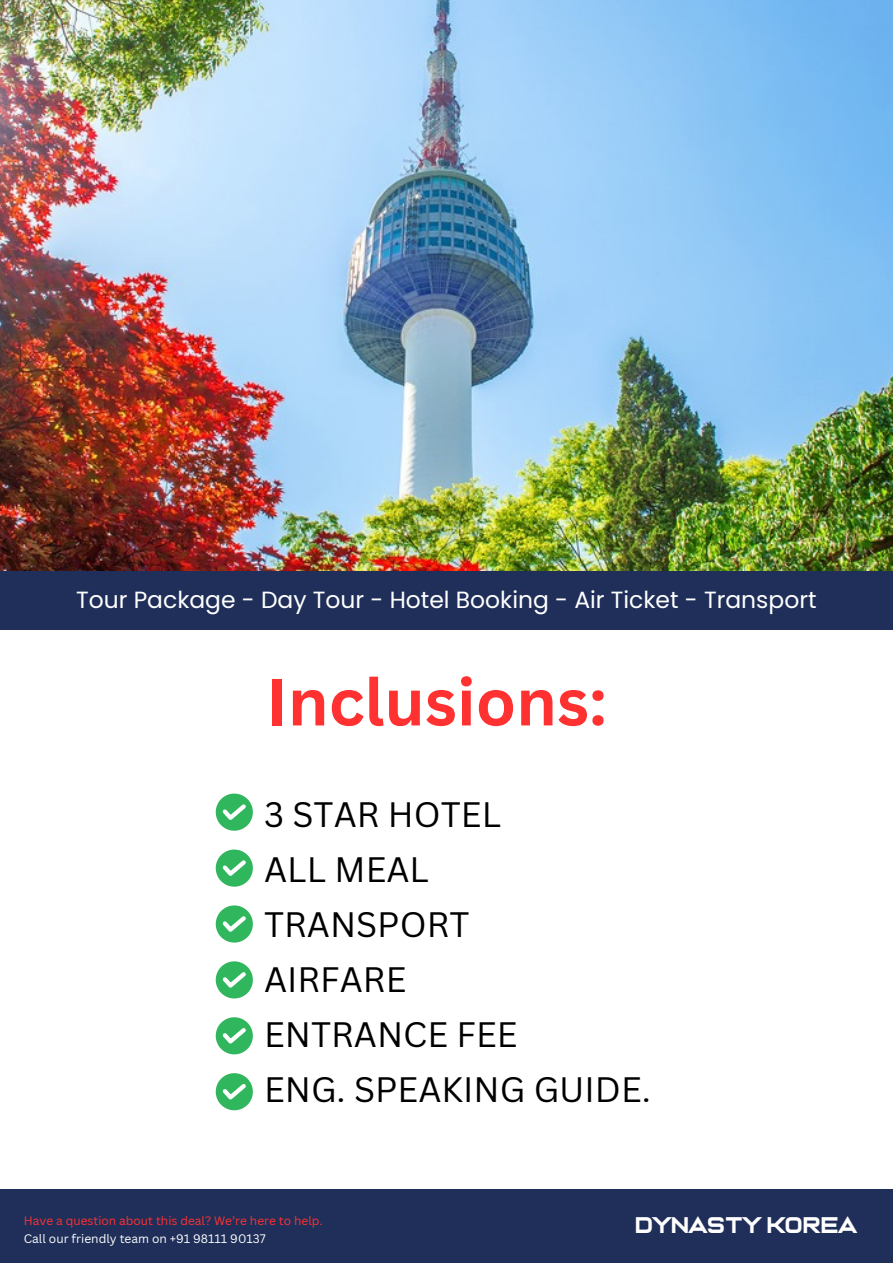
<style>
.page{position:relative;width:893px;height:1264px;background:#fff}
.page>*{position:absolute;margin:0;border:0;box-sizing:border-box;transform-origin:0 0}
.t1{font:700 64.65px "Canva Sans";color:#ff3131}
.t2{font:34.35px/55.1px "Canva Sans";color:#000}
.t3{font:23.4px "Poppins";color:#fff}
.t4{font:23.1px "Casanova Scotia";color:#fff}
.t5{font:12px "Canva Sans";color:#ff3131}
.t6{font:12px "Canva Sans";color:#fff}
</style>
<div class="page">
<img style="left:0;top:0;width:892px;height:571px">
<svg style="left:216px;top:793px;width:37px;height:37px"></svg>
<svg style="left:216px;top:849px;width:37px;height:37px"></svg>
<svg style="left:216px;top:905px;width:37px;height:37px"></svg>
<svg style="left:216px;top:961px;width:37px;height:37px"></svg>
<svg style="left:216px;top:1017px;width:37px;height:37px"></svg>
<svg style="left:216px;top:1073px;width:37px;height:37px"></svg>
<div style="left:0;top:571px;width:892px;height:59px;background:#202f59"></div>
<div style="left:0;top:1189px;width:892px;height:73px;background:#202f59"></div>
<p class="t3" style="left:76px;top:586px;width:742px">Tour Package - Day Tour - Hotel Booking - Air Ticket - Transport</p>
<h1 class="t1" style="left:267px;top:663px;width:341px">Inclusions:</h1>
<p class="t2" style="left:264px;top:787px;width:388px">3 STAR HOTEL<br>ALL MEAL<br>TRANSPORT<br>AIRFARE<br>ENTRANCE FEE<br>ENG. SPEAKING GUIDE.</p>
<p class="t5" style="left:24px;top:1213px;width:300px">Have a question about this deal? We’re here to help.</p>
<p class="t4" style="left:636px;top:1215px;width:223px">DYNASTY KOREA</p>
<p class="t6" style="left:24px;top:1231px;width:243px">Call our friendly team on +91 98111 90137</p>
</div>
